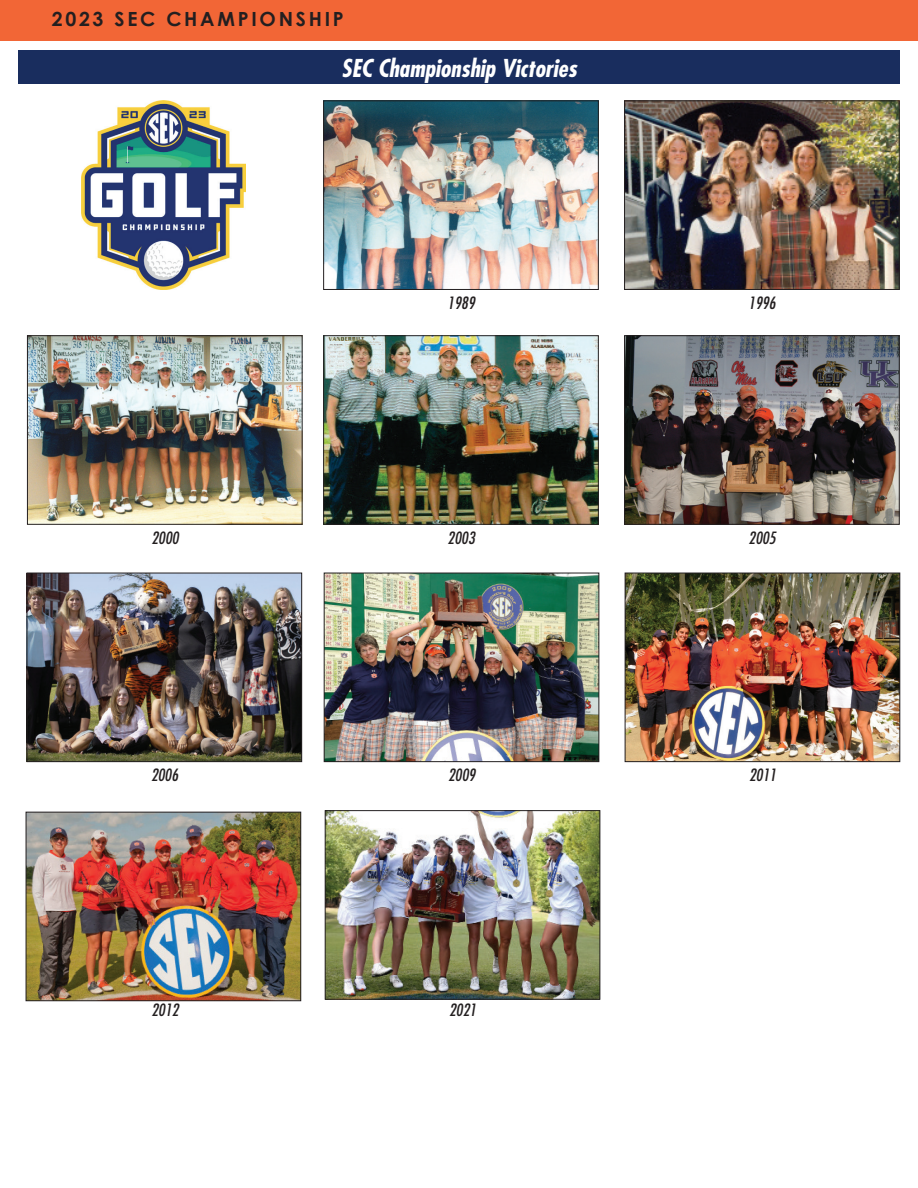
<style>
.page{position:relative;width:918px;height:1188px;background:#fff}
.page>*{position:absolute;margin:0;border:0;box-sizing:border-box;transform-origin:0 0}
.t1{font:italic 700 condensed 24px "Futura Std";color:#fff}
.t2{font:700 19.5px "Century Gothic";letter-spacing:.14em;color:#231f20}
.t3{font:italic condensed 16.5px "Futura Std";color:#231f20}
</style>
<div class="page">
<img style="left:325px;top:103px;width:272px;height:185px">
<div style="left:323px;top:101px;width:276px;height:189px;border:1px solid #231f20"></div>
<img style="left:626px;top:103px;width:271px;height:185px">
<div style="left:624px;top:101px;width:275px;height:189px;border:1px solid #231f20"></div>
<img style="left:29px;top:338px;width:271px;height:185px">
<div style="left:27px;top:336px;width:275px;height:189px;border:1px solid #231f20"></div>
<img style="left:325px;top:338px;width:272px;height:185px">
<div style="left:323px;top:336px;width:276px;height:189px;border:1px solid #231f20"></div>
<img style="left:626px;top:338px;width:271px;height:185px">
<div style="left:624px;top:336px;width:275px;height:189px;border:1px solid #231f20"></div>
<img style="left:29px;top:575px;width:271px;height:185px">
<div style="left:27px;top:573px;width:275px;height:189px;border:1px solid #231f20"></div>
<img style="left:326px;top:575px;width:271px;height:185px">
<div style="left:324px;top:573px;width:275px;height:189px;border:1px solid #231f20"></div>
<img style="left:627px;top:575px;width:271px;height:185px">
<div style="left:625px;top:573px;width:275px;height:189px;border:1px solid #231f20"></div>
<img style="left:28px;top:814px;width:271px;height:185px">
<div style="left:26px;top:812px;width:275px;height:189px;border:1px solid #231f20"></div>
<img style="left:327px;top:812px;width:271px;height:185px">
<div style="left:325px;top:810px;width:275px;height:189px;border:1px solid #231f20"></div>
<img style="left:82px;top:101px;width:163px;height:189px">
<div style="left:0;top:0;width:918px;height:41px;background:#f26636"></div>
<div style="left:18px;top:50px;width:882px;height:33px;background:#192d5e"></div>
<p class="t2" style="left:52px;top:4px;width:294px">2023 SEC CHAMPIONSHIP</p>
<h1 class="t1" style="left:341px;top:53px;width:237px">SEC Championship Victories</h1>
<p class="t3" style="left:448px;top:293px;width:29px">1989</p>
<p class="t3" style="left:749px;top:293px;width:29px">1996</p>
<p class="t3" style="left:151px;top:528px;width:29px">2000</p>
<p class="t3" style="left:448px;top:528px;width:29px">2003</p>
<p class="t3" style="left:749px;top:528px;width:29px">2005</p>
<p class="t3" style="left:151px;top:765px;width:29px">2006</p>
<p class="t3" style="left:448px;top:765px;width:29px">2009</p>
<p class="t3" style="left:749px;top:765px;width:29px">2011</p>
<p class="t3" style="left:152px;top:1000px;width:29px">2012</p>
<p class="t3" style="left:449px;top:1000px;width:29px">2021</p>
</div>
